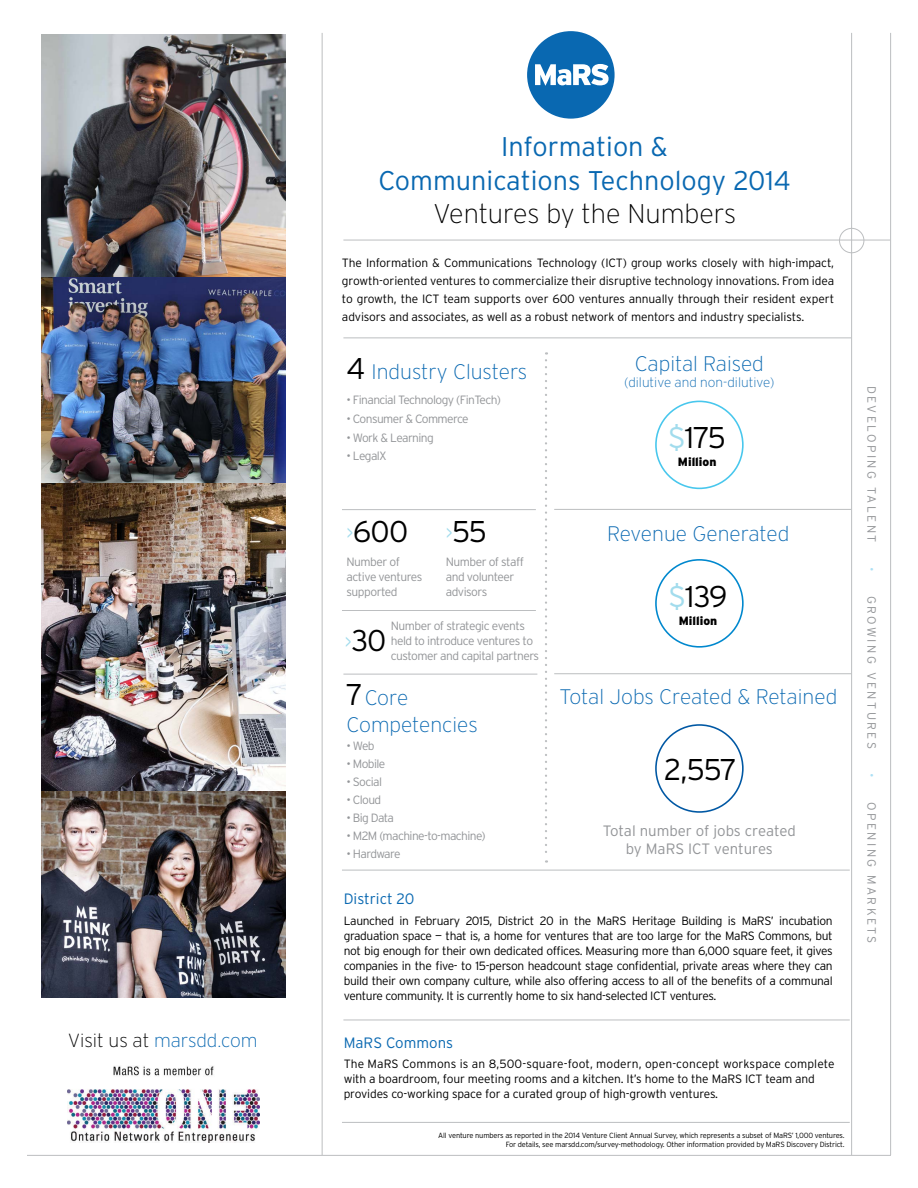
<style>
.page{position:relative;width:918px;height:1188px;background:#fff}
.page>*{position:absolute;margin:0;border:0;box-sizing:border-box;transform-origin:0 0}
.t1{font:300 30px "Interstate";letter-spacing:-.04em;color:#000}
.t2{font:300 27px/34.2px "Interstate";color:#0968b1;text-align:center}
.t3{font:200 27px "Interstate";color:#000}
.t4{font:200 21px/27px "Interstate";color:#0968b1}
.t5{font:200 19.05px "Interstate";color:#0968b1}
.t6{font:300 15px/18px "Interstate";color:#939598;text-align:center}
.t7{font:300 15px "Interstate";color:#0968b1}
.t8{font:200 13.5px "Interstate";color:#0968b1}
.t9{font:300 12px/15px "Interstate";letter-spacing:-.01em;color:#000;text-align:justify}
.t10{font:300 12px/15px "Interstate";letter-spacing:-.05em;color:#939598}
.t11{font:300 12px "Interstate";letter-spacing:.2em;color:#939598}
.t12{font:900 12px "Interstate";color:#000}
.t13{font:300 7.5px/9px "Interstate";letter-spacing:-.02em;color:#000;text-align:right}
.s1{color:#000}
.s2{font-weight:300;font-size:30px;color:#000}
.s3{color:#a2dced}
.s4{font-size:18px;color:#a2dced}
.s5{color:#ace0f5}
</style>
<div class="page">
<div style="left:527px;top:31px;width:88px;height:88px;background:#0968b1;border-radius:50%"></div>
<svg style="left:535px;top:64px;width:74px;height:22px"></svg>
<hr style="left:851px;top:33px;width:1px;height:1122px;background:#bcbec0">
<hr style="left:322px;top:33px;width:1px;height:1122px;background:#bcbec0">
<hr style="left:890px;top:33px;width:1px;height:1122px;background:#bcbec0">
<div style="left:839px;top:228px;width:25px;height:25px;border:1px solid #bcbec0;border-radius:50%"></div>
<hr style="left:343px;top:240px;width:547px;height:1px;background:#bcbec0">
<hr style="left:27px;top:1155px;width:864px;height:1px;background:#bcbec0">
<hr style="left:343px;top:338px;width:508px;height:1px;background:#bcbec0">
<hr style="left:342px;top:509px;width:194px;height:1px;background:#bcbec0">
<hr style="left:342px;top:610px;width:194px;height:1px;background:#bcbec0">
<hr style="left:343px;top:674px;width:194px;height:1px;background:#bcbec0">
<hr style="left:342px;top:870px;width:508px;height:1px;background:#bcbec0">
<hr style="left:343px;top:1020px;width:507px;height:1px;background:#bcbec0">
<hr style="left:342px;top:1122px;width:508px;height:1px;background:#bcbec0">
<svg style="left:545px;top:352px;width:2px;height:511px"></svg>
<img style="left:68px;top:1066px;width:191px;height:76px">
<div style="left:655px;top:401px;width:89px;height:88px;border:2px solid #48c7ed;border-radius:50%"></div>
<div style="left:655px;top:724px;width:89px;height:89px;border:2px solid #0058a4;border-radius:50%"></div>
<div style="left:655px;top:559px;width:89px;height:89px;border:2px solid #0088ce;border-radius:50%"></div>
<hr style="left:554px;top:509px;width:297px;height:1px;background:#bcbec0">
<hr style="left:554px;top:673px;width:297px;height:1px;background:#bcbec0">
<img style="left:41px;top:35px;width:245px;height:962px">
<h3 class="t5" style="left:68px;top:1029px;width:191px"><span class="s1">Visit us at</span> marsdd.com</h3>
<h2 class="t2" style="left:378px;top:129px;width:414px">Information &amp;<br>Communications Technology 2014</h2>
<h2 class="t3" style="left:433px;top:198px;width:305px">Ventures by the Numbers</h2>
<p class="t9" style="left:342px;top:253px;width:494px;line-height:18px">The Information &amp; Communications Technology (ICT) group works closely with high-impact, growth-oriented ventures to commercialize their disruptive technology innovations. From idea to growth, the ICT team supports over 600 ventures annually through their resident expert advisors and associates, as well as a robust network of mentors and industry specialists.</p>
<h3 class="t4" style="left:346px;top:358px;width:182px"><span class="s2">4</span> Industry Clusters</h3>
<p class="t10" style="left:346px;top:393px;width:156px">• Financial Technology (FinTech)</p>
<p class="t10" style="left:346px;top:411px;width:124px">• Consumer &amp; Commerce</p>
<p class="t10" style="left:346px;top:430px;width:89px">• Work &amp; Learning</p>
<p class="t10" style="left:346px;top:448px;width:42px">• LegalX</p>
<h3 class="t4" style="left:635px;top:350px;width:131px">Capital Raised</h3>
<p class="t8" style="left:624px;top:375px;width:152px">(dilutive and non-dilutive)</p>
<h1 class="t1" style="left:668px;top:420px;width:59px"><span class="s3">$</span>175</h1>
<p class="t12" style="left:678px;top:455px;width:40px">Million</p>
<h1 class="t1" style="left:346px;top:515px;width:63px"><span class="s4">&gt;</span>600</h1>
<p class="t10" style="left:346px;top:555px;width:77px">Number of active ventures supported</p>
<h1 class="t1" style="left:345px;top:624px;width:43px"><span class="s4">&gt;</span>30</h1>
<h1 class="t1" style="left:446px;top:515px;width:43px"><span class="s4">&gt;</span>55</h1>
<p class="t10" style="left:446px;top:555px;width:80px">Number of staff and volunteer advisors</p>
<p class="t10" style="left:391px;top:618px;width:150px">Number of strategic events held to introduce ventures to customer and capital partners</p>
<h3 class="t4" style="left:346px;top:684px;width:133px"><span class="s2">7</span> Core<br>Competencies</h3>
<p class="t10" style="left:346px;top:738px;width:30px">• Web</p>
<p class="t10" style="left:346px;top:756px;width:40px">• Mobile</p>
<p class="t10" style="left:346px;top:774px;width:37px">• Social</p>
<p class="t10" style="left:346px;top:792px;width:36px">• Cloud</p>
<p class="t10" style="left:346px;top:810px;width:49px">• Big Data</p>
<p class="t10" style="left:346px;top:828px;width:141px">• M2M (machine-to-machine)</p>
<p class="t10" style="left:346px;top:846px;width:56px">• Hardware</p>
<h3 class="t4" style="left:607px;top:520px;width:184px">Revenue Generated</h3>
<h1 class="t1" style="left:669px;top:580px;width:61px"><span class="s3">$</span>139</h1>
<p class="t12" style="left:679px;top:614px;width:40px">Million</p>
<h3 class="t4" style="left:560px;top:683px;width:279px">Total Jobs Created &amp; Retained</h3>
<h1 class="t1" style="left:664px;top:752px;width:75px">2,557</h1>
<p class="t6" style="left:603px;top:822px;width:194px">Total number of jobs created by MaRS ICT ventures</p>
<p class="t7" style="left:344px;top:891px;width:72px">District 20</p>
<p class="t9" style="left:344px;top:913px;width:490px">Launched in February 2015, District 20 in the MaRS Heritage Building is MaRS’ incubation graduation space — that is, a home for ventures that are too large for the MaRS Commons, but not big enough for their own dedicated offices. Measuring more than 6,000 square feet, it gives companies in the five- to 15-person headcount stage confidential, private areas where they can build their own company culture, while also offering access to all of the benefits of a communal venture community. It is currently home to six hand-selected ICT ventures.</p>
<p class="t7" style="left:344px;top:1034px;width:111px">MaRS Commons</p>
<p class="t9" style="left:344px;top:1057px;width:493px;text-align:left">The MaRS Commons is an 8,500-square-foot, modern, open-concept workspace complete with a boardroom, four meeting rooms and a kitchen. It’s home to the MaRS ICT team and provides co-working space for a curated group of high-growth ventures.</p>
<p class="t13" style="left:438px;top:1130px;width:408px">All venture numbers as reported in the 2014 Venture Client Annual Survey, which represents a subset of MaRS’ 1,000 ventures.<br>For details, see marsdd.com/survey-methodology. Other information provided by MaRS Discovery District.</p>
<p class="t11" style="left:879px;top:386px;width:158px;rotate:90deg">DEVELOPING TALENT</p>
<p class="t11" style="left:879px;top:567px;width:183px;rotate:90deg"><span class="s5">•</span> GROWING VENTURES</p>
<p class="t11" style="left:879px;top:773px;width:172px;rotate:90deg"><span class="s5">•</span> OPENING MARKETS</p>
</div>
